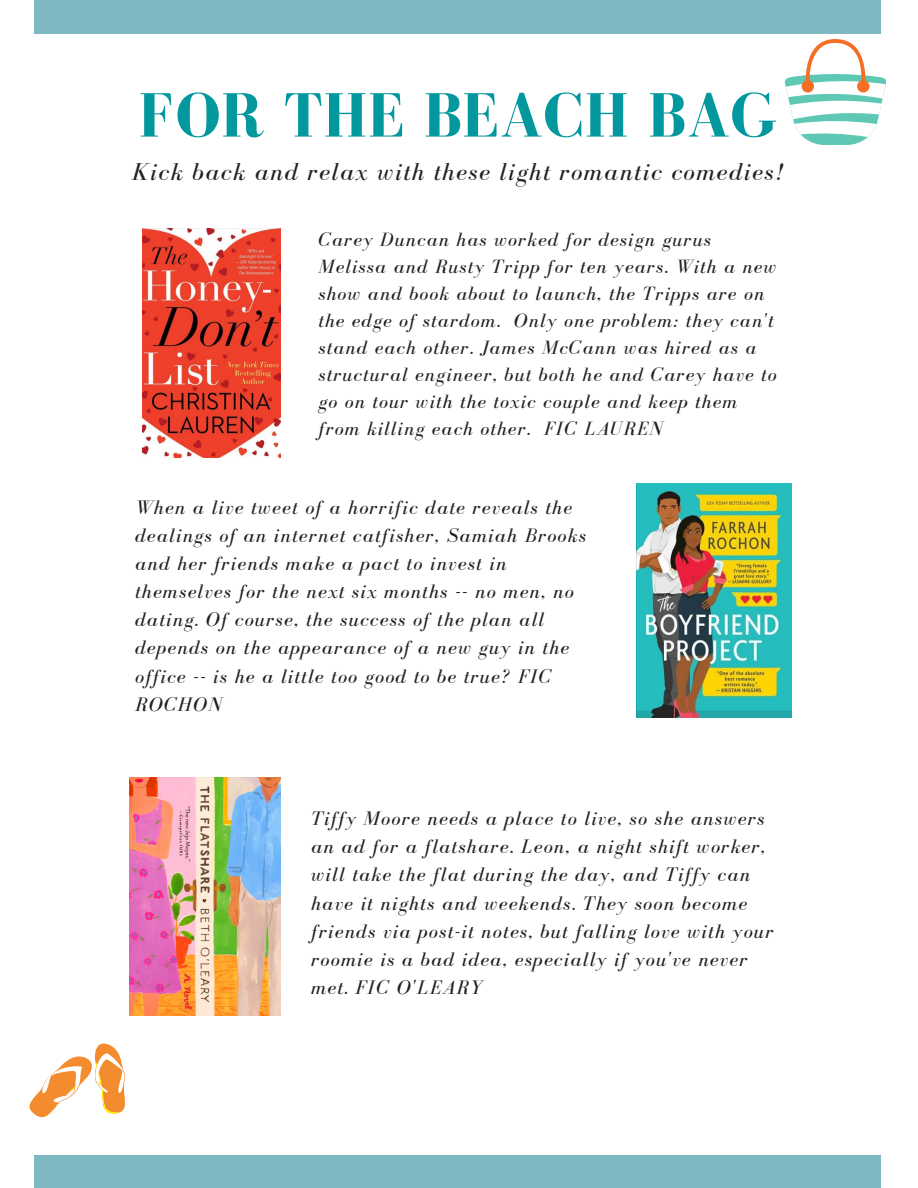
<style>
.page{position:relative;width:918px;height:1188px;background:#fff}
.page>*{position:absolute;margin:0;border:0;box-sizing:border-box;transform-origin:0 0}
.t1{font:700 64.35px "Bodoni FLF";letter-spacing:.01em;color:#03989e}
.t2{font:italic 25.2px "Bodoni FLF";letter-spacing:.06em;color:#222}
.t3{font:italic 20.25px/28.2px "Bodoni FLF";letter-spacing:.06em;color:#222}
.t4{font:italic 19.8px/27px "Bodoni FLF";letter-spacing:.06em;color:#222}
</style>
<div class="page">
<div style="left:35px;top:1156px;width:846px;height:32px;background:#7eb9c3"></div>
<div style="left:35px;top:0;width:846px;height:34px;background:#7eb9c3"></div>
<img style="left:142px;top:229px;width:138px;height:228px">
<img style="left:636px;top:483px;width:155px;height:234px">
<img style="left:129px;top:778px;width:151px;height:237px">
<svg style="left:29px;top:1043px;width:96px;height:75px"></svg>
<svg style="left:785px;top:39px;width:101px;height:106px"></svg>
<div style="left:802px;top:80px;width:12px;height:13px;background:#f46e26;border-radius:50%"></div>
<div style="left:857px;top:80px;width:12px;height:12px;background:#f46e26;border-radius:50%"></div>
<p class="t1" style="left:139px;top:80px;width:640px">FOR THE BEACH BAG</p>
<p class="t2" style="left:132px;top:158px;width:653px">Kick back and relax with these light romantic comedies!</p>
<p class="t4" style="left:318px;top:226px;width:460px">Carey Duncan has worked for design gurus Melissa and Rusty Tripp for ten years. With a new show and book about to launch, the Tripps are on the edge of stardom. Only one problem: they can't stand each other. James McCann was hired as a structural engineer, but both he and Carey have to go on tour with the toxic couple and keep them from killing each other. FIC LAUREN</p>
<p class="t3" style="left:135px;top:493px;width:452px">When a live tweet of a horrific date reveals the dealings of an internet catfisher, Samiah Brooks and her friends make a pact to invest in themselves for the next six months -- no men, no dating. Of course, the success of the plan all depends on the appearance of a new guy in the office -- is he a little too good to be true? FIC ROCHON</p>
<p class="t3" style="left:311px;top:804px;width:464px">Tiffy Moore needs a place to live, so she answers an ad for a flatshare. Leon, a night shift worker, will take the flat during the day, and Tiffy can have it nights and weekends. They soon become friends via post-it notes, but falling love with your roomie is a bad idea, especially if you've never met. FIC O'LEARY</p>
</div>
